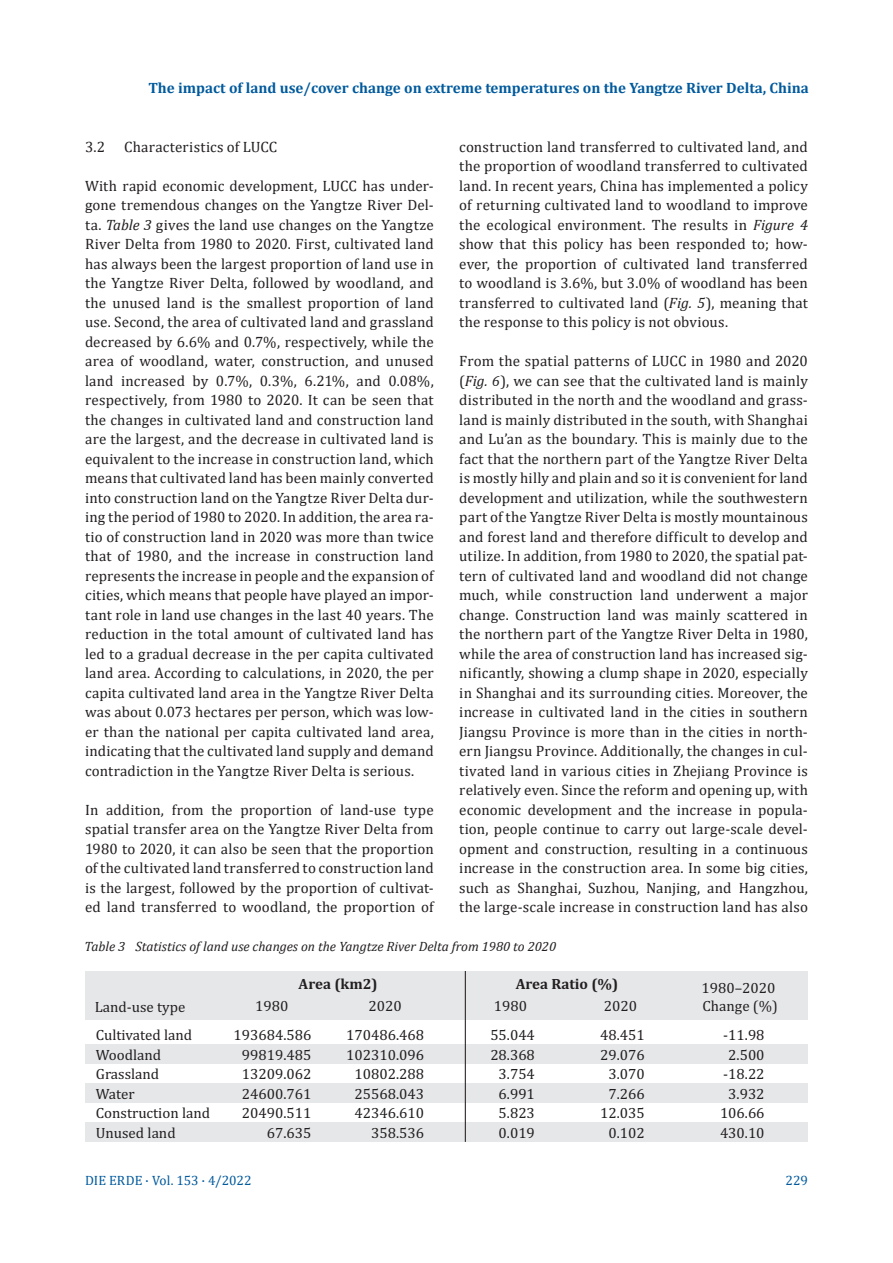
<style>
.page{position:relative;width:893px;height:1263px;background:#fff}
.page>*{position:absolute;margin:0;border:0;box-sizing:border-box;transform-origin:0 0}
.t1{font:15px/19.5px "Cambria";color:#231f20;text-align:justify}
.t2{font:700 15px "Cambria";color:#015a9d}
.t3{font:15px "Cambria";letter-spacing:.02em;color:#231f20}
.t4{font:700 15px "Cambria";color:#231f20}
.t5{font:italic 13.5px "Cambria";color:#231f20}
.t6{font:13.5px "Cambria";letter-spacing:-.005em;color:#015a9d}
.s1{font-style:italic}
</style>
<div class="page">
<div style="left:85px;top:1045px;width:723px;height:19px;background:#e6e7e9"></div>
<div style="left:85px;top:1084px;width:723px;height:19px;background:#e6e7e9"></div>
<div style="left:85px;top:1123px;width:723px;height:19px;background:#e6e7e9"></div>
<div style="left:85px;top:971px;width:723px;height:49px;background:#e6e7e9"></div>
<hr style="left:465px;top:971px;width:1px;height:171px;background:#231f20">
<p class="t2" style="left:148px;top:77px;width:662px">The impact of land use/cover change on extreme temperatures on the Yangtze River Delta, China</p>
<p class="t1" style="left:85px;top:137px;width:22px">3.2</p>
<p class="t3" style="left:124px;top:138px;width:155px">Characteristics of LUCC</p>
<p class="t1" style="left:85px;top:176px;width:350px">With rapid economic development, LUCC has under&shy;gone tremendous changes on the Yangtze River Del&shy;ta. <span class="s1">Table 3</span> gives the land use changes on the Yangtze River Delta from 1980 to 2020. First, cultivated land has always been the largest proportion of land use in the Yangtze River Delta, followed by woodland, and the unused land is the smallest proportion of land use. Second, the area of cultivated land and grassland decreased by 6.6% and 0.7%, respectively, while the area of woodland, water, construction, and unused land increased by 0.7%, 0.3%, 6.21%, and 0.08%, respectively, from 1980 to 2020. It can be seen that the changes in cultivated land and construction land are the largest, and the decrease in cultivated land is equivalent to the increase in construction land, which means that cultivated land has been mainly converted into construction land on the Yangtze River Delta dur&shy;ing the period of 1980 to 2020. In addition, the area ra&shy;tio of construction land in 2020 was more than twice that of 1980, and the increase in construction land represents the increase in people and the expansion of cities, which means that people have played an impor&shy;tant role in land use changes in the last 40 years. The reduction in the total amount of cultivated land has led to a gradual decrease in the per capita cultivated land area. According to calculations, in 2020, the per capita cultivated land area in the Yangtze River Delta was about 0.073 hectares per person, which was low&shy;er than the national per capita cultivated land area, indicating that the cultivated land supply and demand contradiction in the Yangtze River Delta is serious.</p>
<p class="t1" style="left:85px;top:800px;width:350px">In addition, from the proportion of land-use type spatial transfer area on the Yangtze River Delta from 1980 to 2020, it can also be seen that the proportion of the cultivated land transferred to construction land is the largest, followed by the proportion of cultivat&shy;ed land transferred to woodland, the proportion of</p>
<p class="t1" style="left:459px;top:137px;width:350px">construction land transferred to cultivated land, and the proportion of woodland transferred to cultivated land. In recent years, China has implemented a policy of returning cultivated land to woodland to improve the ecological environment. The results in <span class="s1">Figure 4 </span>show that this policy has been responded to; how&shy;ever, the proportion of cultivated land transferred to woodland is 3.6%, but 3.0% of woodland has been transferred to cultivated land (<span class="s1">Fig. 5</span>), meaning that the response to this policy is not obvious.</p>
<p class="t1" style="left:459px;top:351px;width:350px">From the spatial patterns of LUCC in 1980 and 2020 (<span class="s1">Fig. 6</span>), we can see that the cultivated land is mainly distributed in the north and the woodland and grass&shy;land is mainly distributed in the south, with Shanghai and Lu’an as the boundary. This is mainly due to the fact that the northern part of the Yangtze River Delta is mostly hilly and plain and so it is convenient for land development and utilization, while the southwestern part of the Yangtze River Delta is mostly mountainous and forest land and therefore difficult to develop and utilize. In addition, from 1980 to 2020, the spatial pat&shy;tern of cultivated land and woodland did not change much, while construction land underwent a major change. Construction land was mainly scattered in the northern part of the Yangtze River Delta in 1980, while the area of construction land has increased sig&shy;nificantly, showing a clump shape in 2020, especially in Shanghai and its surrounding cities. Moreover, the increase in cultivated land in the cities in southern Jiangsu Province is more than in the cities in north&shy;ern Jiangsu Province. Additionally, the changes in cul&shy;tivated land in various cities in Zhejiang Province is relatively even. Since the reform and opening up, with economic development and the increase in popula&shy;tion, people continue to carry out large-scale devel&shy;opment and construction, resulting in a continuous increase in the construction area. In some big cities, such as Shanghai, Suzhou, Nanjing, and Hangzhou, the large-scale increase in construction land has also</p>
<p class="t5" style="left:85px;top:937px;width:473px">Table 3 Statistics of land use changes on the Yangtze River Delta from 1980 to 2020</p>
<p class="t4" style="left:299px;top:974px;width:81px">Area (km2)</p>
<p class="t4" style="left:516px;top:974px;width:104px">Area Ratio (%)</p>
<p class="t1" style="left:95px;top:998px;width:92px">Land-use type</p>
<p class="t1" style="left:255px;top:997px;width:35px">1980</p>
<p class="t1" style="left:369px;top:997px;width:35px">2020</p>
<p class="t1" style="left:494px;top:997px;width:35px">1980</p>
<p class="t1" style="left:604px;top:997px;width:35px">2020</p>
<p class="t1" style="left:701px;top:980px;width:78px;line-height:18px">1980–2020<br>Change (%)</p>
<p class="t1" style="left:96px;top:1026px;width:116px;text-align:left">Cultivated land<br>Woodland<br>Grassland<br>Water<br>Construction land<br>Unused land</p>
<p class="t1" style="left:234px;top:1026px;width:79px;text-align:right">193684.586<br>99819.485<br>13209.062<br>24600.761<br>20490.511<br>67.635</p>
<p class="t1" style="left:346px;top:1026px;width:79px;text-align:right">170486.468<br>102310.096<br>10802.288<br>25568.043<br>42346.610<br>358.536</p>
<p class="t1" style="left:490px;top:1026px;width:46px;text-align:center">55.044<br>28.368<br>3.754<br>6.991<br>5.823<br>0.019</p>
<p class="t1" style="left:600px;top:1026px;width:46px;text-align:center">48.451<br>29.076<br>3.070<br>7.266<br>12.035<br>0.102</p>
<p class="t1" style="left:720px;top:1026px;width:46px;text-align:center">-11.98<br>2.500 -18.22<br>3.932<br>106.66<br>430.10</p>
<p class="t6" style="left:85px;top:1172px;width:168px">DIE ERDE · Vol. 153 · 4/2022</p>
<p class="t6" style="left:785px;top:1172px;width:24px">229</p>
</div>
